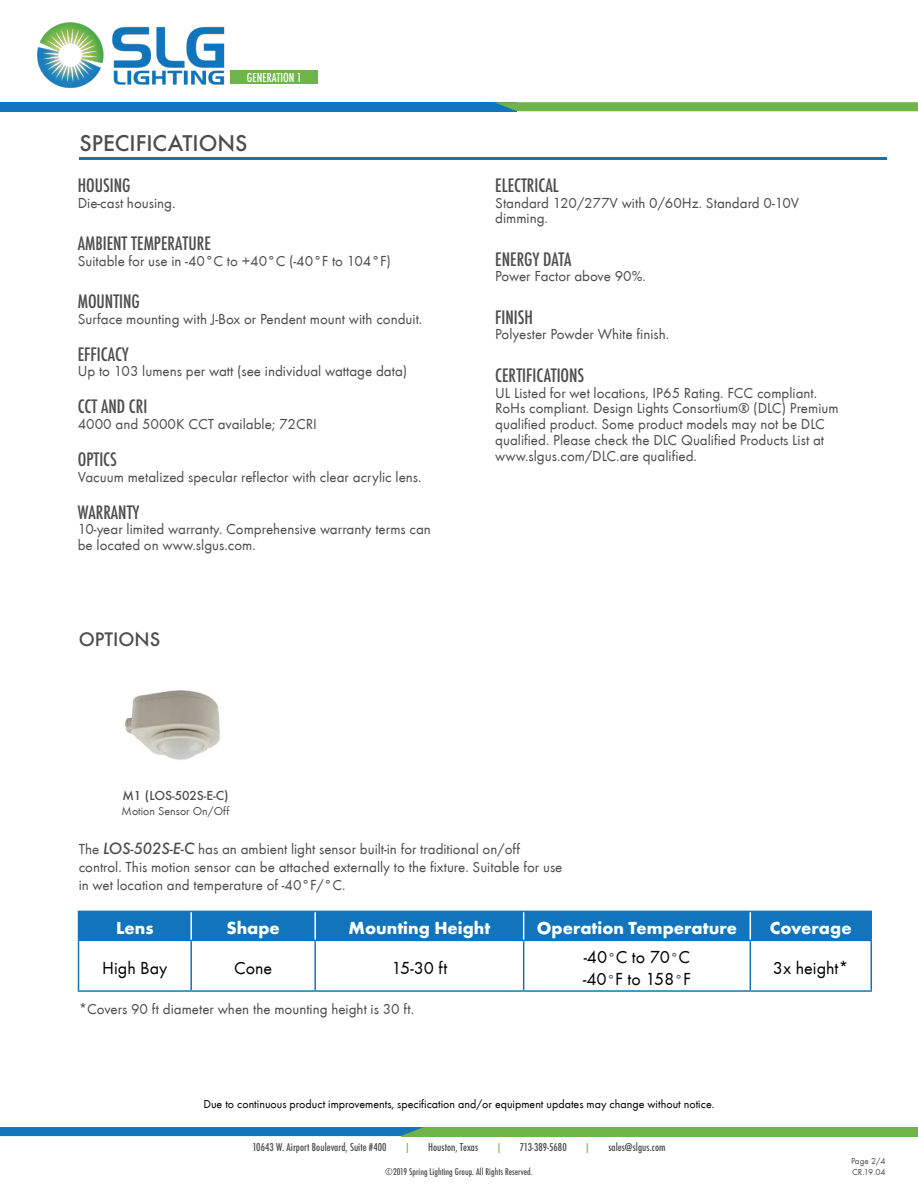
<style>
.page{position:relative;width:918px;height:1188px;background:#fff}
.page>*{position:absolute;margin:0;border:0;box-sizing:border-box;transform-origin:0 0}
.t1{font:500 21px "Futura";color:#4d4d4f}
.t2{font:500 condensed 18px "Futura";color:#4d4d4f}
.t3{font:700 18px "Futura T";color:#fff}
.t4{font:18px/21.6px "Futura T";color:#000}
.t5{font:500 18px "Futura";color:#4d4d4f}
.t6{font:15px/15.8px "Futura T";color:#4d4d4f}
.t7{font:12px "Futura T";color:#000}
.t8{font:12px "Futura T";color:#4d4d4f}
.t9{font:500 12px "Futura";color:#4d4d4f}
.t10{font:500 condensed 12px "Futura";color:#fff}
.t11{font:500 condensed 10.5px "Futura";letter-spacing:.005em;color:#4d4d4f}
.t12{font:500 condensed 10.5px "Futura";color:#6fb448}
.t13{font:500 condensed 9px "Futura";letter-spacing:.005em;color:#4d4d4f}
.t14{font:9px "Futura T";letter-spacing:-.005em;color:#4d4d4f}
.s1{font-family:"Futura";font-weight:500;font-style:italic}
.s2{font-size:15px;color:#4d4d4f}
</style>
<div class="page">
<div style="left:0;top:102px;width:517px;height:9px;background:#1275bc"></div>
<svg style="left:494px;top:102px;width:424px;height:9px;background:#6fb34f"></svg>
<img style="left:37px;top:22px;width:188px;height:67px">
<div style="left:231px;top:71px;width:87px;height:13px;background:#6fb448"></div>
<div style="left:401px;top:1127px;width:517px;height:9px;background:#6fb448"></div>
<svg style="left:0;top:1127px;width:423px;height:9px;background:#1577b9"></svg>
<hr style="left:79px;top:157px;width:808px;height:3px;background:#1275bc">
<img style="left:125px;top:690px;width:96px;height:70px">
<hr style="left:78px;top:941px;width:1px;height:49px;background:#1275bc">
<hr style="left:190px;top:941px;width:2px;height:49px;background:#1275bc">
<hr style="left:314px;top:941px;width:2px;height:49px;background:#1275bc">
<hr style="left:523px;top:941px;width:1px;height:49px;background:#1275bc">
<hr style="left:750px;top:941px;width:1px;height:49px;background:#1275bc">
<hr style="left:871px;top:941px;width:1px;height:49px;background:#1275bc">
<hr style="left:78px;top:990px;width:113px;height:2px;background:#1275bc">
<hr style="left:191px;top:990px;width:124px;height:2px;background:#1275bc">
<hr style="left:315px;top:990px;width:209px;height:2px;background:#1275bc">
<hr style="left:524px;top:990px;width:226px;height:2px;background:#1275bc">
<hr style="left:750px;top:990px;width:122px;height:2px;background:#1275bc">
<hr style="left:78px;top:940px;width:113px;height:1px;background:#1275bc">
<hr style="left:191px;top:940px;width:124px;height:1px;background:#1275bc">
<hr style="left:315px;top:940px;width:209px;height:1px;background:#1275bc">
<hr style="left:524px;top:940px;width:226px;height:1px;background:#1275bc">
<hr style="left:750px;top:940px;width:122px;height:1px;background:#1275bc">
<div style="left:78px;top:911px;width:794px;height:29px;background:#1275bc"></div>
<p class="t10" style="left:247px;top:70px;width:57px">GENERATION 1</p>
<h1 class="t1" style="left:79px;top:129px;width:170px">SPECIFICATIONS</h1>
<p class="t2" style="left:78px;top:174px;width:54px">HOUSING</p>
<p class="t6" style="left:78px;top:195px;width:99px">Die-cast housing.</p>
<p class="t2" style="left:78px;top:232px;width:135px">AMBIENT TEMPERATURE</p>
<p class="t6" style="left:78px;top:253px;width:315px">Suitable for use in -40°C to +40°C (-40°F to 104°F)</p>
<p class="t2" style="left:78px;top:290px;width:64px">MOUNTING</p>
<p class="t6" style="left:78px;top:311px;width:346px">Surface mounting with J-Box or Pendent mount with conduit.</p>
<p class="t2" style="left:78px;top:342px;width:53px">EFFICACY</p>
<p class="t6" style="left:78px;top:364px;width:331px">Up to 103 lumens per watt (see individual wattage data)</p>
<p class="t2" style="left:78px;top:395px;width:71px">CCT AND CRI</p>
<p class="t6" style="left:78px;top:416px;width:241px">4000 and 5000K CCT available; 72CRI</p>
<p class="t2" style="left:78px;top:448px;width:41px">OPTICS</p>
<p class="t6" style="left:78px;top:469px;width:345px">Vacuum metalized specular reflector with clear acrylic lens.</p>
<p class="t2" style="left:78px;top:500px;width:63px">WARRANTY</p>
<p class="t6" style="left:78px;top:521px;width:355px">10-year limited warranty. Comprehensive warranty terms can be located on www.slgus.com.</p>
<p class="t5" style="left:79px;top:627px;width:83px">OPTIONS</p>
<p class="t2" style="left:495px;top:174px;width:65px">ELECTRICAL</p>
<p class="t6" style="left:495px;top:195px;width:306px">Standard 120/277V with 0/60Hz. Standard 0-10V dimming.</p>
<p class="t2" style="left:495px;top:247px;width:78px">ENERGY DATA</p>
<p class="t6" style="left:495px;top:269px;width:152px">Power Factor above 90%.</p>
<p class="t2" style="left:495px;top:306px;width:39px">FINISH</p>
<p class="t6" style="left:495px;top:327px;width:175px">Polyester Powder White finish.</p>
<p class="t2" style="left:495px;top:364px;width:91px">CERTIFICATIONS</p>
<p class="t6" style="left:495px;top:385px;width:345px">UL Listed for wet locations, IP65 Rating. FCC compliant.<br>RoHs compliant. Design Lights Consortium® (DLC) Premium qualified product. Some product models may not be DLC qualified. Please check the DLC Qualified Products List at www.slgus.com/DLC.are qualified.</p>
<p class="t9" style="left:122px;top:788px;width:108px">M1 (LOS-502S-E-C)</p>
<p class="t8" style="left:122px;top:804px;width:109px">Motion Sensor On/Off</p>
<p class="t6" style="left:79px;top:840px;width:485px;line-height:18px">The <span class="s1">LOS-502S-E-C</span> has an ambient light sensor built-in for traditional on/off control. This motion sensor can be attached externally to the fixture. Suitable for use in wet location and temperature of -40°F/°C.</p>
<p class="t3" style="left:116px;top:918px;width:39px">Lens</p>
<p class="t3" style="left:226px;top:918px;width:55px">Shape</p>
<p class="t3" style="left:349px;top:918px;width:143px">Mounting Height</p>
<p class="t3" style="left:537px;top:918px;width:202px">Operation Temperature</p>
<p class="t3" style="left:770px;top:918px;width:83px">Coverage</p>
<p class="t4" style="left:102px;top:957px;width:67px">High Bay</p>
<p class="t4" style="left:234px;top:957px;width:40px">Cone</p>
<p class="t4" style="left:392px;top:957px;width:57px">15-30 ft</p>
<p class="t4" style="left:583px;top:947px;width:109px">-40<span class="s2">°</span>C to 70<span class="s2">°</span>C -40<span class="s2">°</span>F to 158<span class="s2">°</span>F</p>
<p class="t4" style="left:773px;top:957px;width:77px">3x height*</p>
<p class="t6" style="left:79px;top:1001px;width:337px">*Covers 90 ft diameter when the mounting height is 30 ft.</p>
<p class="t7" style="left:203px;top:1097px;width:513px">Due to continuous product improvements, specification and/or equipment updates may change without notice.</p>
<p class="t11" style="left:252px;top:1141px;width:136px">10643 W. Airport Boulevard, Suite #400</p>
<p class="t12" style="left:404px;top:1141px;width:7px">|</p>
<p class="t11" style="left:428px;top:1141px;width:51px">Houston, Texas</p>
<p class="t12" style="left:496px;top:1141px;width:7px">|</p>
<p class="t11" style="left:520px;top:1141px;width:48px">713-389-5680</p>
<p class="t12" style="left:585px;top:1141px;width:7px">|</p>
<p class="t11" style="left:608px;top:1141px;width:59px">sales@slgus.com</p>
<p class="t13" style="left:385px;top:1166px;width:149px">©2019 Spring Lighting Group. All Rights Reserved.</p>
<p class="t14" style="left:852px;top:1167px;width:35px">CR.19.04</p>
<p class="t14" style="left:851px;top:1156px;width:36px">Page 2/4</p>
</div>
